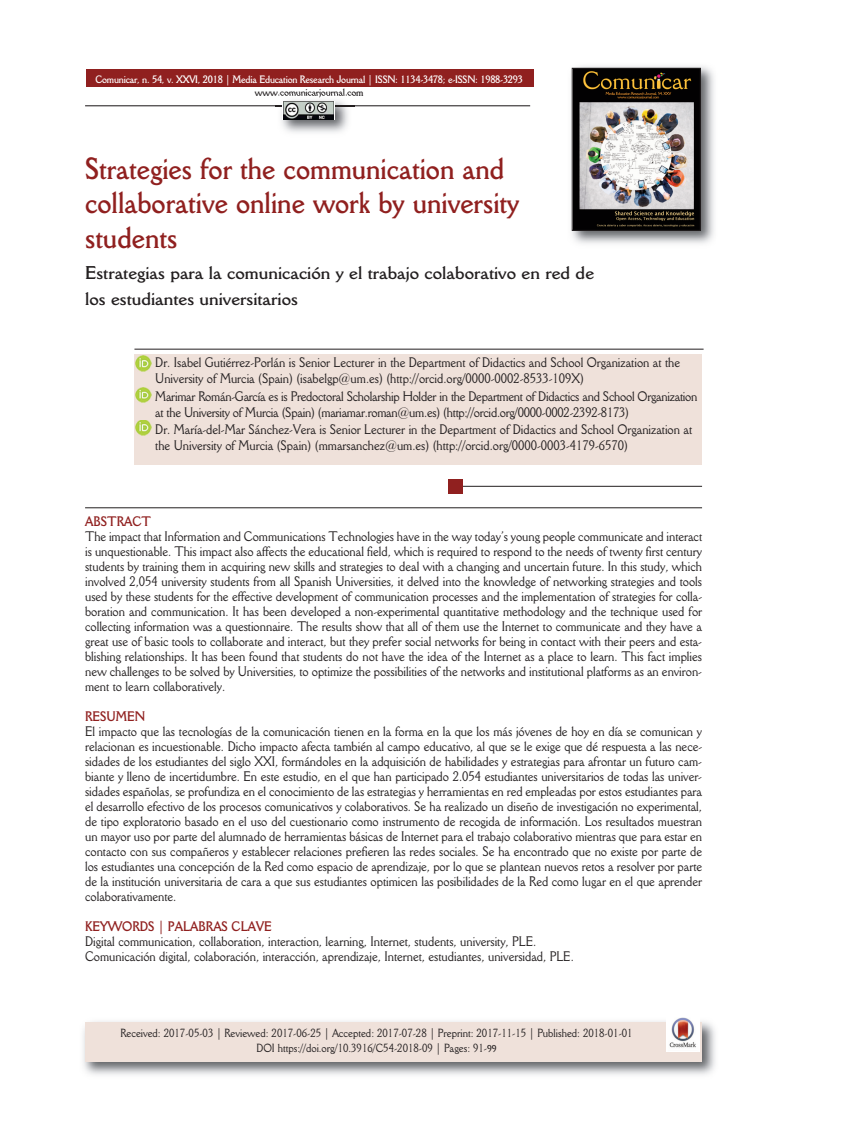
<style>
.page{position:relative;width:851px;height:1127px;background:#fff}
.page>*{position:absolute;margin:0;border:0;box-sizing:border-box;transform-origin:0 0}
.t1{font:700 30px/34.5px "Della Robbia BT";color:#90201f;scale:.9 1}
.t2{font:700 18px/26px "Della Robbia BT";color:#231f20}
.t3{font:13.5px/15px "Della Robbia BT";color:#231f20;scale:.9 1}
.t4{font:13.5px/15.8px "Della Robbia BT";letter-spacing:-.02em;color:#231f20;scale:.9 1}
.t5{font:700 13.5px "Della Robbia BT";color:#90201f;scale:.9 1}
.t6{font:11.55px/15px "Della Robbia BT";color:#231f20;text-align:center;scale:.9 1}
.t7{font:700 10.5px "Della Robbia BT";letter-spacing:-.02em;color:#fff;scale:.9 1}
.t8{font:700 10.5px "Della Robbia BT";letter-spacing:-.02em;color:#231f20;scale:.9 1}
.s1{font-weight:700;font-size:9.75px}
</style>
<div class="page">
<hr style="left:85px;top:105px;width:445px;height:1px;background:#231f20">
<div style="left:86px;top:70px;width:447px;height:17px;background:#90201f"></div>
<div style="left:134px;top:354px;width:568px;height:110px;background:#efe1da"></div>
<img style="left:83px;top:1021px;width:632px;height:54px">
<div style="left:85px;top:1022px;width:617px;height:40px;background:#efe1da"></div>
<img style="left:571px;top:66px;width:143px;height:178px">
<img style="left:574px;top:70px;width:124px;height:159px">
<div style="left:572px;top:68px;width:128px;height:163px;border:1px solid #231f20"></div>
<hr style="left:134px;top:349px;width:569px;height:1px;background:#231f20">
<hr style="left:85px;top:507px;width:617px;height:1px;background:#231f20">
<hr style="left:460px;top:486px;width:242px;height:1px;background:#231f20">
<img style="left:666px;top:1017px;width:33px;height:34px">
<div style="left:447px;top:479px;width:15px;height:14px;background:#90201f"></div>
<img style="left:275px;top:94px;width:80px;height:39px">
<img style="left:275px;top:105px;width:80px;height:1px">
<img style="left:275px;top:94px;width:37px;height:2px">
<svg style="left:282px;top:101px;width:53px;height:19px"></svg>
<img style="left:283px;top:102px;width:50px;height:17px">
<img style="left:136px;top:356px;width:15px;height:15px">
<img style="left:136px;top:387px;width:15px;height:16px">
<img style="left:136px;top:420px;width:15px;height:15px">
<p class="t7" style="left:95px;top:75px;width:476px">Comunicar, n. 54, v. XXVI, 2018 | Media Education Research Journal | ISSN: 1134-3478; e-ISSN: 1988-3293</p>
<p class="t8" style="left:255px;top:88px;width:122px">www.comunicarjournal.com</p>
<h1 class="t1" style="left:85px;top:154px;width:484px">Strategies for the communication and collaborative online work by university students</h1>
<h2 class="t2" style="left:85px;top:261px;width:510px">Estrategias para la comunicación y el trabajo colaborativo en red de los estudiantes universitarios</h2>
<p class="t3" style="left:155px;top:356px;width:584px;line-height:15.8px">Dr. Isabel Gutiérrez-Porlán is Senior Lecturer in the Department of Didactics and School Organization at the<br>University of Murcia (Spain) (isabelgp@um.es) (http://orcid.org/0000-0002-8533-109X)</p>
<p class="t4" style="left:155px;top:389px;width:603px">Marimar Román-García es is Predoctoral Scholarship Holder in the Department of Didactics and School Organization at the University of Murcia (Spain) (mariamar.roman@um.es) (http://orcid.org/0000-0002-2392-8173)</p>
<p class="t3" style="left:155px;top:423px;width:598px;line-height:15.8px">Dr. María-del-Mar Sánchez-Vera is Senior Lecturer in the Department of Didactics and School Organization at the University of Murcia (Spain) (mmarsanchez@um.es) (http://orcid.org/0000-0003-4179-6570)</p>
<p class="t5" style="left:85px;top:516px;width:75px">ABSTRACT</p>
<p class="t3" style="left:85px;top:529px;width:687px;text-align:justify">The impact that Information and Communications Technologies have in the way today’s young people communicate and interact is unquestionable. This impact also affects the educational field, which is required to respond to the needs of twenty first century students by training them in acquiring new skills and strategies to deal with a changing and uncertain future. In this study, which involved 2,054 university students from all Spanish Universities, it delved into the knowledge of networking strategies and tools used by these students for the effective development of communication processes and the implementation of strategies for colla&shy;boration and communication. It has been developed a non-experimental quantitative methodology and the technique used for collecting information was a questionnaire. The results show that all of them use the Internet to communicate and they have a great use of basic tools to collaborate and interact, but they prefer social networks for being in contact with their peers and esta&shy;blishing relationships. It has been found that students do not have the idea of the Internet as a place to learn. This fact implies new challenges to be solved by Universities, to optimize the possibilities of the networks and institutional platforms as an environ&shy;ment to learn collaboratively.</p>
<p class="t5" style="left:85px;top:711px;width:68px">RESUMEN</p>
<p class="t3" style="left:85px;top:724px;width:687px;text-align:justify">El impacto que las tecnologías de la comunicación tienen en la forma en la que los más jóvenes de hoy en día se comunican y relacionan es incuestionable. Dicho impacto afecta también al campo educativo, al que se le exige que dé respuesta a las nece&shy;sidades de los estudiantes del siglo XXI, formándoles en la adquisición de habilidades y estrategias para afrontar un futuro cam&shy;biante y lleno de incertidumbre. En este estudio, en el que han participado 2.054 estudiantes universitarios de todas las univer&shy;sidades españolas, se profundiza en el conocimiento de las estrategias y herramientas en red empleadas por estos estudiantes para el desarrollo efectivo de los procesos comunicativos y colaborativos. Se ha realizado un diseño de investigación no experimental, de tipo exploratorio basado en el uso del cuestionario como instrumento de recogida de información. Los resultados muestran un mayor uso por parte del alumnado de herramientas básicas de Internet para el trabajo colaborativo mientras que para estar en contacto con sus compañeros y establecer relaciones prefieren las redes sociales. Se ha encontrado que no existe por parte de los estudiantes una concepción de la Red como espacio de aprendizaje, por lo que se plantean nuevos retos a resolver por parte de la institución universitaria de cara a que sus estudiantes optimicen las posibilidades de la Red como lugar en el que aprender colaborativamente.</p>
<p class="t5" style="left:85px;top:921px;width:209px">KEYWORDS | PALABRAS CLAVE</p>
<p class="t3" style="left:85px;top:934px;width:544px">Digital communication, collaboration, interaction, learning, Internet, students, university, PLE.<br>Comunicación digital, colaboración, interacción, aprendizaje, Internet, estudiantes, universidad, PLE.</p>
<p class="t6" style="left:120px;top:1026px;width:570px">Received: 2017-05-03 | Reviewed: 2017-06-25 | Accepted: 2017-07-28 | Preprint: 2017-11-15 | Published: 2018-01-01<br>DOI https://doi.org/10.3916/C54-2018-09 | Pages: 91-<span class="s1">99</span></p>
</div>
